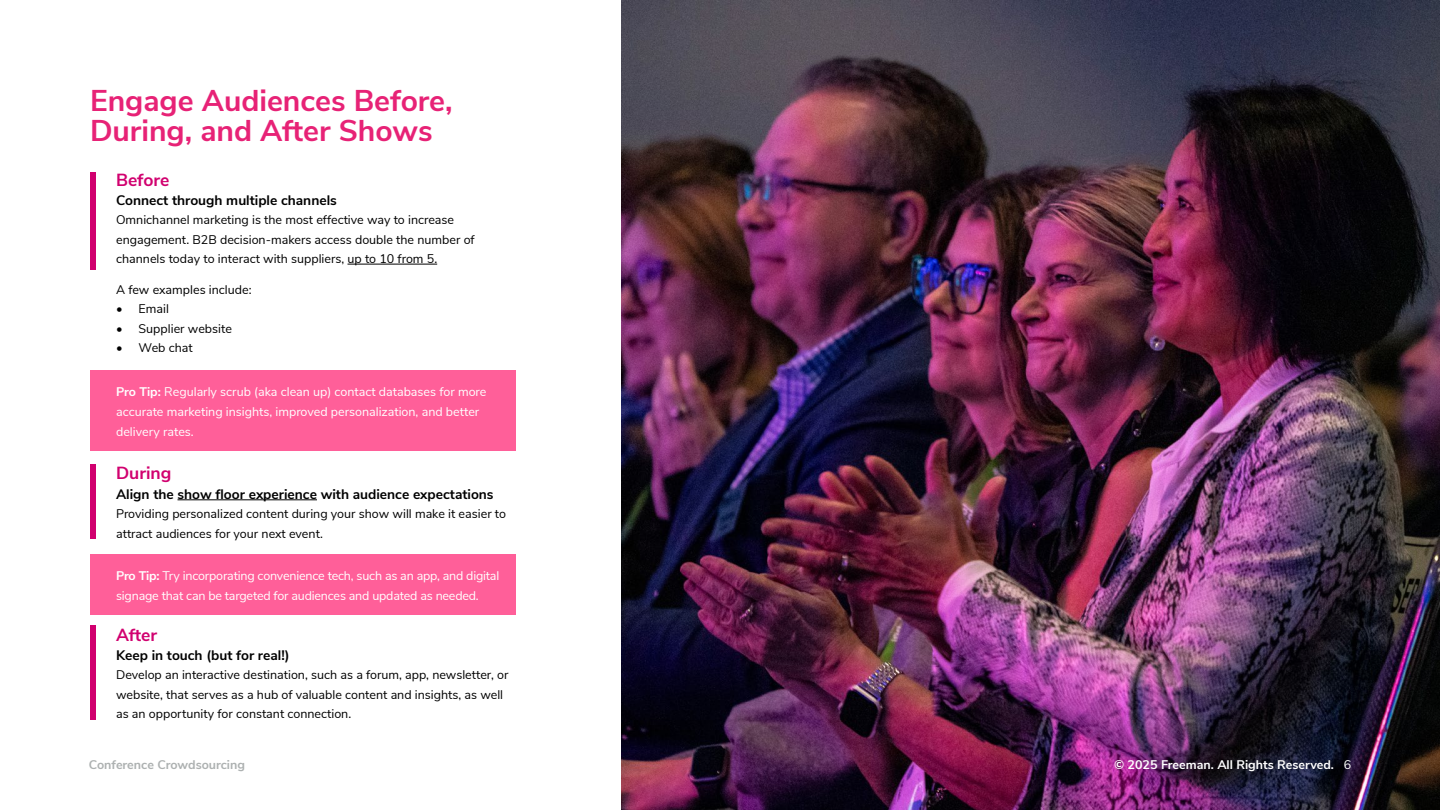
<style>
.page{position:relative;width:1440px;height:810px;background:#fff}
.page>*{position:absolute;margin:0;border:0;box-sizing:border-box;transform-origin:0 0}
.t1{font:700 30px/30px "Nunito Sans";color:#e72276}
.t2{font:700 17.5px "Nunito Sans";color:#d1006f}
.t3{font:700 13.75px "Nunito Sans";color:#000}
.t4{font:12.5px/19.4px "Nunito Sans";color:#000}
.t5{font:12.5px/20px "Nunito Sans";letter-spacing:-.005em;color:#fff}
.t6{font:700 12.5px "Nunito Sans";color:#fff}
.t7{font:700 12.5px "Nunito Sans";color:#adb1b1}
.s1{font-weight:700}
.s2{font-weight:400}
</style>
<div class="page">
<div style="left:90px;top:370px;width:426px;height:80px;background:#ff5f99"></div>
<img style="left:622px;top:0;width:818px;height:810px">
<hr style="left:347px;top:264px;width:90px;height:1px;background:#000">
<hr style="left:178px;top:499px;width:139px;height:1px;background:#000">
<div style="left:90px;top:172px;width:6px;height:98px;background:#d1006f"></div>
<div style="left:90px;top:465px;width:6px;height:74px;background:#d1006f"></div>
<div style="left:90px;top:625px;width:6px;height:95px;background:#d1006f"></div>
<div style="left:90px;top:554px;width:426px;height:60px;background:#ff5f99"></div>
<h1 class="t1" style="left:90px;top:84px;width:364px">Engage Audiences Before,<br>During, and After Shows</h1>
<h2 class="t2" style="left:116px;top:167px;width:55px">Before</h2>
<p class="t3" style="left:116px;top:190px;width:222px">Connect through multiple channels</p>
<p class="t4" style="left:116px;top:210px;width:360px">Omnichannel marketing is the most effective way to increase engagement. B2B decision-makers access double the number of channels today to interact with suppliers, up to 10 from 5.</p>
<p class="t4" style="left:116px;top:279px;width:137px">A few examples include:</p>
<p class="t4" style="left:116px;top:298px;width:54px">• Email</p>
<p class="t4" style="left:116px;top:318px;width:117px">• Supplier website</p>
<p class="t4" style="left:116px;top:337px;width:78px">• Web chat</p>
<p class="t5" style="left:116px;top:381px;width:372px"><span class="s1">Pro Tip:</span> Regularly scrub (aka clean up) contact databases for more accurate marketing insights, improved personalization, and better delivery rates.</p>
<h2 class="t2" style="left:116px;top:461px;width:57px">During</h2>
<p class="t3" style="left:116px;top:484px;width:379px">Align the show floor experience with audience expectations</p>
<p class="t4" style="left:116px;top:503px;width:392px">Providing personalized content during your show will make it easier to attract audiences for your next event.</p>
<p class="t5" style="left:116px;top:565px;width:385px"><span class="s1">Pro Tip:</span> Try incorporating convenience tech, such as an app, and digital signage that can be targeted for audiences and updated as needed.</p>
<h2 class="t2" style="left:116px;top:622px;width:43px">After</h2>
<p class="t3" style="left:116px;top:645px;width:175px">Keep in touch (but for real!)</p>
<p class="t4" style="left:116px;top:665px;width:394px">Develop an interactive destination, such as a forum, app, newsletter, or website, that serves as a hub of valuable content and insights, as well as an opportunity for constant connection.</p>
<p class="t7" style="left:89px;top:755px;width:158px">Conference Crowdsourcing</p>
<p class="t6" style="left:1114px;top:755px;width:239px">© 2025 Freeman. All Rights Reserved. <span class="s2">6</span></p>
</div>
